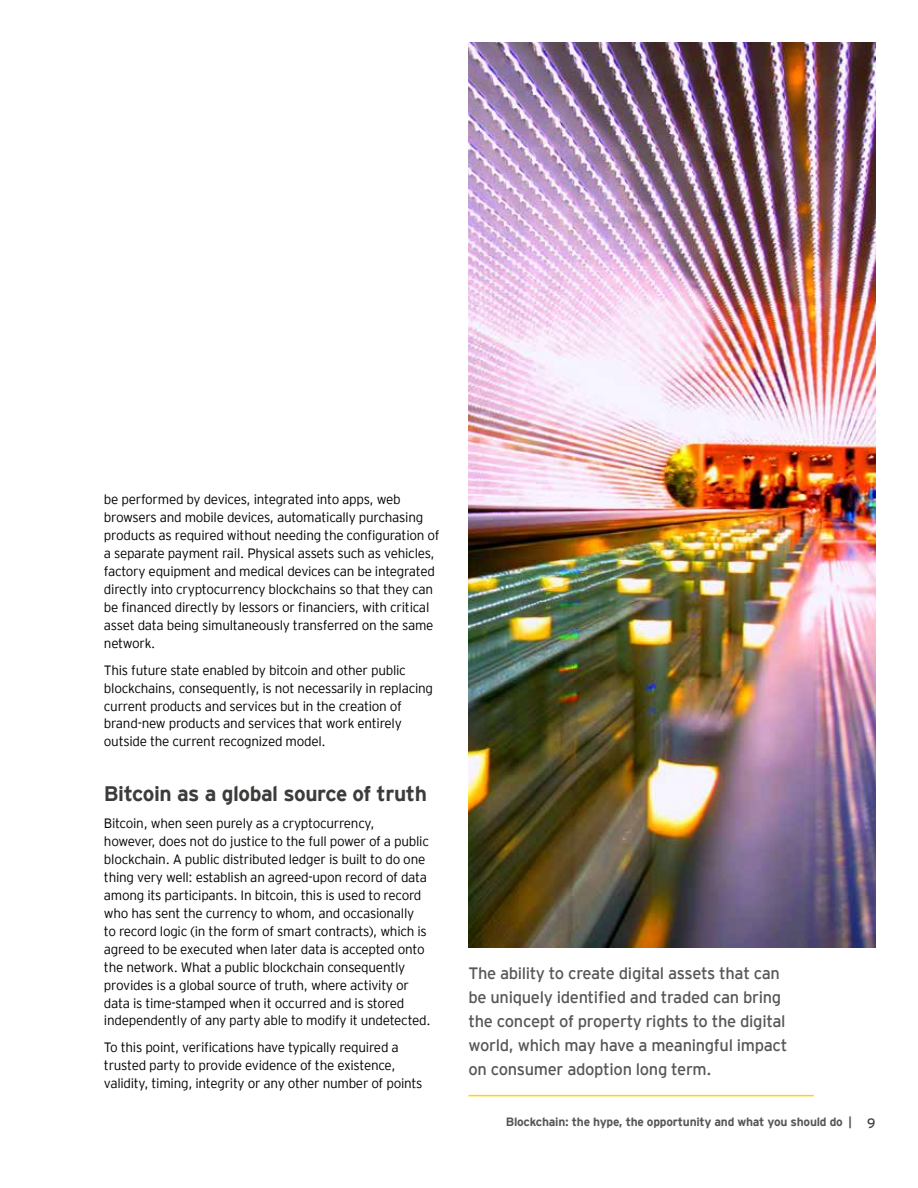
<style>
.page{position:relative;width:918px;height:1188px;background:#fff}
.page>*{position:absolute;margin:0;border:0;box-sizing:border-box;transform-origin:0 0}
.t1{font:700 21px "EY Interstate";letter-spacing:-.02em;color:#3c3c3b}
.t2{font:16.5px/24px "EY Interstate";letter-spacing:-.02em;color:#575756}
.t3{font:300 13.5px/18px "EY Interstate";letter-spacing:-.02em;color:#000}
.t4{font:700 12px "EY Interstate";letter-spacing:-.02em;color:#575756}
.s1{font-weight:400;font-size:13.5px;color:#3c3c3b}
</style>
<div class="page">
<hr style="left:469px;top:1095px;width:345px;height:1px;background:#ffd500">
<img style="left:469px;top:43px;width:406px;height:904px">
<p class="t3" style="left:104px;top:489px;width:337px">be performed by devices, integrated into apps, web browsers and mobile devices, automatically purchasing products as required without needing the configuration of a separate payment rail. Physical assets such as vehicles, factory equipment and medical devices can be integrated directly into cryptocurrency blockchains so that they can be financed directly by lessors or financiers, with critical asset data being simultaneously transferred on the same network.</p>
<p class="t3" style="left:104px;top:660px;width:331px">This future state enabled by bitcoin and other public blockchains, consequently, is not necessarily in replacing current products and services but in the creation of brand-new products and services that work entirely outside the current recognized model.</p>
<h1 class="t1" style="left:104px;top:778px;width:325px">Bitcoin as a global source of truth</h1>
<p class="t3" style="left:104px;top:813px;width:328px">Bitcoin, when seen purely as a cryptocurrency,<br>however, does not do justice to the full power of a public blockchain. A public distributed ledger is built to do one thing very well: establish an agreed-upon record of data among its participants. In bitcoin, this is used to record who has sent the currency to whom, and occasionally<br>to record logic (in the form of smart contracts), which is agreed to be executed when later data is accepted onto the network. What a public blockchain consequently provides is a global source of truth, where activity or data is time-stamped when it occurred and is stored independently of any party able to modify it undetected.</p>
<p class="t3" style="left:104px;top:1038px;width:320px">To this point, verifications have typically required a trusted party to provide evidence of the existence, validity, timing, integrity or any other number of points</p>
<p class="t2" style="left:469px;top:960px;width:320px">The ability to create digital assets that can be uniquely identified and traded can bring the concept of property rights to the digital world, which may have a meaningful impact on consumer adoption long term.</p>
<p class="t4" style="left:506px;top:1113px;width:371px">Blockchain: the hype, the opportunity and what you should do | <span class="s1">9</span></p>
</div>
